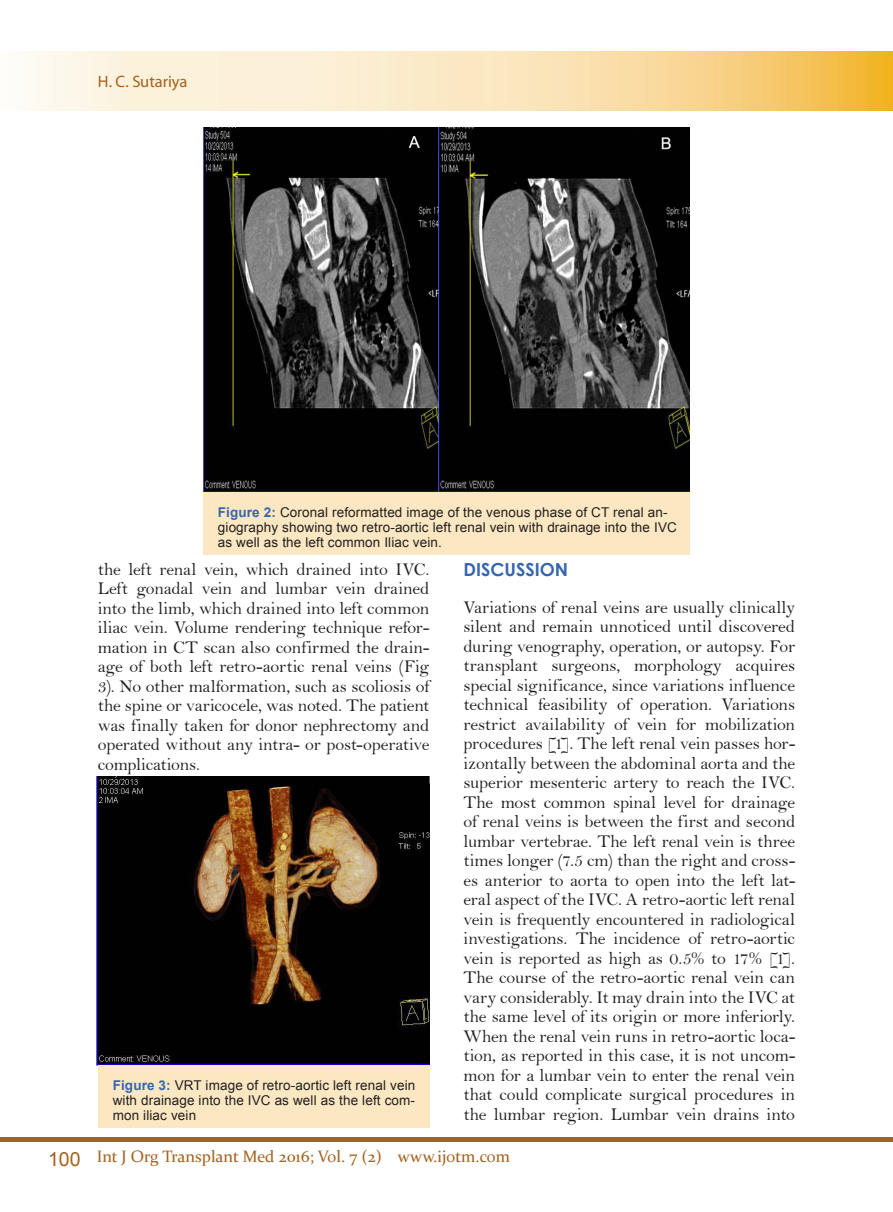
<style>
.page{position:relative;width:893px;height:1212px;background:#fff}
.page>*{position:absolute;margin:0;border:0;box-sizing:border-box;transform-origin:0 0}
.t1{font:19.5px "Arial";color:#a6611c}
.Body{font:18px/19.5px "Bell";letter-spacing:-.01em;color:#231f20;text-align:justify}
.Heading{font:700 18px "Century Gothic";color:#3665b0}
.t2{font:16.5px "Constantia";color:#a6611c}
.Runnig_Author{font:16.5px "Myriad Pro";letter-spacing:-.005em;color:#a6611c}
.Figure{font:13.5px/15px "Arial";letter-spacing:.01em;color:#231f20}
.s1{font-weight:700;color:#3665b0}
</style>
<div class="page">
<div style="left:0;top:1137px;width:893px;height:5px;background:#a6611c"></div>
<img style="left:30px;top:52px;width:863px;height:59px">
<img style="left:203px;top:128px;width:486px;height:364px">
<div style="left:203px;top:492px;width:486px;height:62px;background:#fbe8c2"></div>
<img style="left:97px;top:776px;width:332px;height:289px">
<div style="left:98px;top:1066px;width:331px;height:62px;background:#fbe8c2"></div>
<p class="Runnig_Author" style="left:98px;top:72px;width:91px">H. C. Sutariya</p>
<p class="Figure" style="left:218px;top:504px;width:460px"><span class="s1">Figure 2:</span> Coronal reformatted image of the venous phase of CT renal an&shy;giography showing two retro-aortic left renal vein with drainage into the IVC as well as the left common Iliac vein.</p>
<p class="Body" style="left:98px;top:559px;width:333px">the left renal vein, which drained into IVC.<br>Left gonadal vein and lumbar vein drained into the limb, which drained into left common iliac vein. Volume rendering technique refor&shy;mation in CT scan also confirmed the drain&shy;age of both left retro-aortic renal veins (Fig 3). No other malformation, such as scoliosis of the spine or varicocele, was noted. The patient was finally taken for donor nephrectomy and operated without any intra- or post-operative complications.</p>
<p class="Heading" style="left:463px;top:556px;width:106px">DISCUSSION</p>
<p class="Body" style="left:463px;top:597px;width:333px">Variations of renal veins are usually clinically silent and remain unnoticed until discovered during venography, operation, or autopsy. For transplant surgeons, morphology acquires special significance, since variations influence technical feasibility of operation. Variations restrict availability of vein for mobilization procedures [1]. The left renal vein passes hor&shy;izontally between the abdominal aorta and the superior mesenteric artery to reach the IVC.<br>The most common spinal level for drainage of renal veins is between the first and second lumbar vertebrae. The left renal vein is three times longer (7.5 cm) than the right and cross&shy;es anterior to aorta to open into the left lat&shy;eral aspect of the IVC. A retro-aortic left renal vein is frequently encountered in radiological investigations. The incidence of retro-aortic vein is reported as high as 0.5% to 17% [1].<br>The course of the retro-aortic renal vein can vary considerably. It may drain into the IVC at the same level of its origin or more inferiorly.<br>When the renal vein runs in retro-aortic loca&shy;tion, as reported in this case, it is not uncom&shy;mon for a lumbar vein to enter the renal vein that could complicate surgical procedures in the lumbar region. Lumbar vein drains into</p>
<p class="Figure" style="left:113px;top:1078px;width:304px;text-align:justify"><span class="s1">Figure 3:</span> VRT image of retro-aortic left renal vein with drainage into the IVC as well as the left com&shy;mon iliac vein</p>
<p class="t1" style="left:48px;top:1146px;width:34px">100</p>
<p class="t2" style="left:97px;top:1145px;width:415px">Int J Org Transplant Med 2016; Vol. 7 (2) www.ijotm.com</p>
</div>
